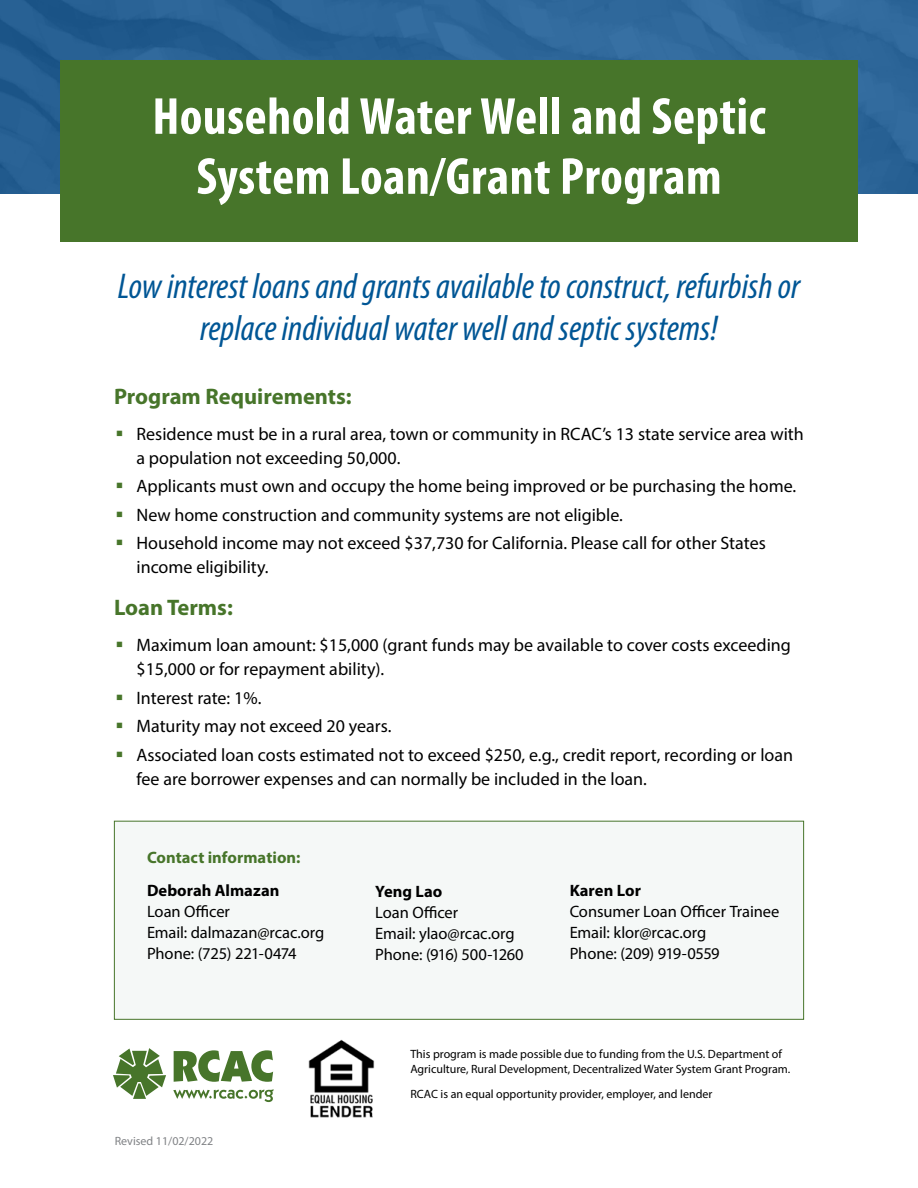
<style>
.page{position:relative;width:918px;height:1188px;background:#fff}
.page>*{position:absolute;margin:0;border:0;box-sizing:border-box;transform-origin:0 0}
.t1{font:700 condensed 52.5px/60px "Myriad Pro";letter-spacing:.01em;color:#fff;text-align:center}
.t2{font:italic condensed 36px/42px "Myriad Pro";color:#005695;text-align:center}
.t3{font:700 22.5px "Myriad Pro";color:#47752a}
.t4{font:18px/28.5px "Myriad Pro";color:#000}
.t5{font:16.5px/21px "Myriad Pro";letter-spacing:-.005em;color:#000}
.t6{font:700 16.5px "Myriad Pro";color:#000}
.t7{font:700 16.5px "Myriad Pro";color:#47752a}
.t8{font:12px/14.4px "Myriad Pro";color:#000}
.t9{font:12px "Myriad Pro";color:#808285}
</style>
<div class="page">
<img style="left:0;top:0;width:918px;height:194px">
<div style="left:60px;top:60px;width:798px;height:181px;background:#47752a"></div>
<div style="left:114px;top:821px;width:690px;height:199px;background:#f5f8f7;border:1px solid #47752a"></div>
<img style="left:308px;top:1039px;width:67px;height:79px">
<svg style="left:113px;top:1048px;width:53px;height:51px"></svg>
<svg style="left:174px;top:1050px;width:99px;height:32px"></svg>
<svg style="left:173px;top:1089px;width:101px;height:13px"></svg>
<h1 class="t1" style="left:152px;top:85px;width:615px">Household Water Well and Septic<br>System Loan/Grant Program</h1>
<h2 class="t2" style="left:118px;top:265px;width:684px">Low interest loans and grants available to construct, refurbish or replace individual water well and septic systems!</h2>
<p class="t3" style="left:114px;top:382px;width:239px">Program Requirements:</p>
<p class="t4" style="left:136px;top:422px;width:669px;line-height:24px">Residence must be in a rural area, town or community in RCAC’s 13 state service area with a population not exceeding 50,000.</p>
<p class="t4" style="left:136px;top:472px;width:661px">Applicants must own and occupy the home being improved or be purchasing the home.<br>New home construction and community systems are not eligible.<br>Household income may not exceed $37,730 for California. Please call for other States</p>
<p class="t4" style="left:136px;top:553px;width:134px">income eligibility.</p>
<p class="t3" style="left:114px;top:593px;width:120px">Loan Terms:</p>
<p class="t4" style="left:136px;top:633px;width:656px;line-height:24px">Maximum loan amount: $15,000 (grant funds may be available to cover costs exceeding $15,000 or for repayment ability).</p>
<p class="t4" style="left:136px;top:683px;width:658px">Interest rate: 1%.<br>Maturity may not exceed 20 years.<br>Associated loan costs estimated not to exceed $250, e.g., credit report, recording or loan</p>
<p class="t4" style="left:136px;top:764px;width:512px">fee are borrower expenses and can normally be included in the loan.</p>
<p class="t7" style="left:147px;top:847px;width:155px">Contact information:</p>
<p class="t6" style="left:147px;top:880px;width:134px">Deborah Almazan</p>
<p class="t5" style="left:147px;top:901px;width:179px">Loan Officer<br>Email: dalmazan@rcac.org<br>Phone: (725) 221-0474</p>
<p class="t9" style="left:115px;top:1134px;width:100px">Revised 11/02/2022</p>
<p class="t6" style="left:375px;top:880px;width:69px">Yeng Lao</p>
<p class="t5" style="left:375px;top:901px;width:150px">Loan Officer<br>Email: ylao@rcac.org<br>Phone: (916) 500-1260</p>
<p class="t6" style="left:570px;top:880px;width:73px">Karen Lor</p>
<p class="t5" style="left:570px;top:901px;width:211px">Consumer Loan Officer Trainee<br>Email: klor@rcac.org<br>Phone: (209) 919-0559</p>
<p class="t8" style="left:410px;top:1047px;width:381px">This program is made possible due to funding from the U.S. Department of<br>Agriculture, Rural Development, Decentralized Water System Grant Program.</p>
<p class="t8" style="left:410px;top:1086px;width:303px">RCAC is an equal opportunity provider, employer, and lender</p>
</div>
